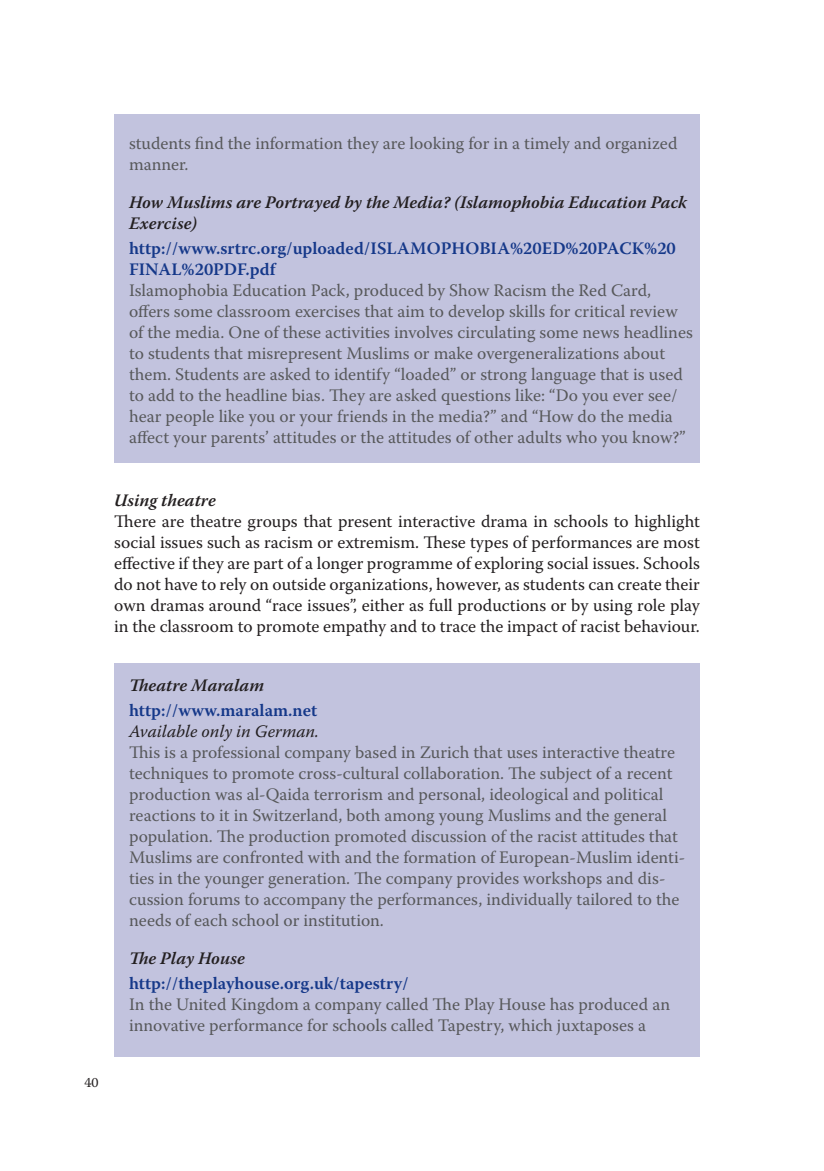
<style>
.page{position:relative;width:824px;height:1171px;background:#fff}
.page>*{position:absolute;margin:0;border:0;box-sizing:border-box;transform-origin:0 0}
.t1{font:17.5px/21px "Warnock Pro";color:#57585a}
.t2{font:17.5px/21px "Warnock Pro";color:#231f20;text-align:justify}
.t3{font:600 17.5px/21px "Warnock Pro";color:#153889}
.t4{font:italic 600 17.5px/21px "Warnock Pro";color:#231f20}
.t5{font:italic 17.5px "Warnock Pro";color:#231f20}
.t6{font:14px "Warnock Pro";color:#231f20}
</style>
<div class="page">
<div style="left:114px;top:663px;width:585px;height:394px;background:#c2c3de"></div>
<div style="left:114px;top:114px;width:585px;height:349px;background:#c2c3de"></div>
<p class="t1" style="left:129px;top:132px;width:550px">students find the information they are looking for in a timely and organized manner.</p>
<p class="t4" style="left:129px;top:191px;width:559px">How Muslims are Portrayed by the Media? (Islamophobia Education Pack<br>Exercise)</p>
<p class="t3" style="left:129px;top:237px;width:548px">http://www.srtrc.org/uploaded/ISLAMOPHOBIA%20ED%20PACK%20<br>FINAL%20PDF.pdf</p>
<p class="t1" style="left:129px;top:279px;width:565px">Islamophobia Education Pack, produced by Show Racism the Red Card, offers some classroom exercises that aim to develop skills for critical review of the media. One of these activities involves circulating some news headlines to students that misrepresent Muslims or make overgeneralizations about them. Students are asked to identify “loaded” or strong language that is used to add to the headline bias. They are asked questions like: “Do you ever see/ hear people like you or your friends in the media?” and “How do the media affect your parents’ attitudes or the attitudes of other adults who you know?”</p>
<p class="t4" style="left:114px;top:489px;width:103px">Using theatre</p>
<p class="t2" style="left:114px;top:510px;width:587px">There are theatre groups that present interactive drama in schools to highlight social issues such as racism or extremism. These types of performances are most effective if they are part of a longer programme of exploring social issues. Schools do not have to rely on outside organizations, however, as students can create their own dramas around “race issues”, either as full productions or by using role play in the classroom to promote empathy and to trace the impact of racist behaviour.</p>
<p class="t6" style="left:84px;top:1073px;width:16px">40</p>
<p class="t4" style="left:129px;top:674px;width:136px">Theatre Maralam</p>
<p class="t3" style="left:129px;top:699px;width:190px">http://www.maralam.net</p>
<p class="t5" style="left:129px;top:720px;width:191px">Available only in German.</p>
<p class="t1" style="left:129px;top:741px;width:557px">This is a professional company based in Zurich that uses interactive theatre techniques to promote cross-cultural collaboration. The subject of a recent production was al-Qaida terrorism and personal, ideological and political reactions to it in Switzerland, both among young Muslims and the general population. The production promoted discussion of the racist attitudes that Muslims are confronted with and the formation of European-Muslim identi&shy;ties in the younger generation. The company provides workshops and dis&shy;cussion forums to accompany the performances, individually tailored to the needs of each school or institution.</p>
<p class="t4" style="left:129px;top:947px;width:117px">The Play House</p>
<p class="t3" style="left:129px;top:972px;width:281px">http://theplayhouse.org.uk/tapestry/</p>
<p class="t1" style="left:129px;top:993px;width:542px">In the United Kingdom a company called The Play House has produced an innovative performance for schools called Tapestry, which juxtaposes a</p>
</div>
